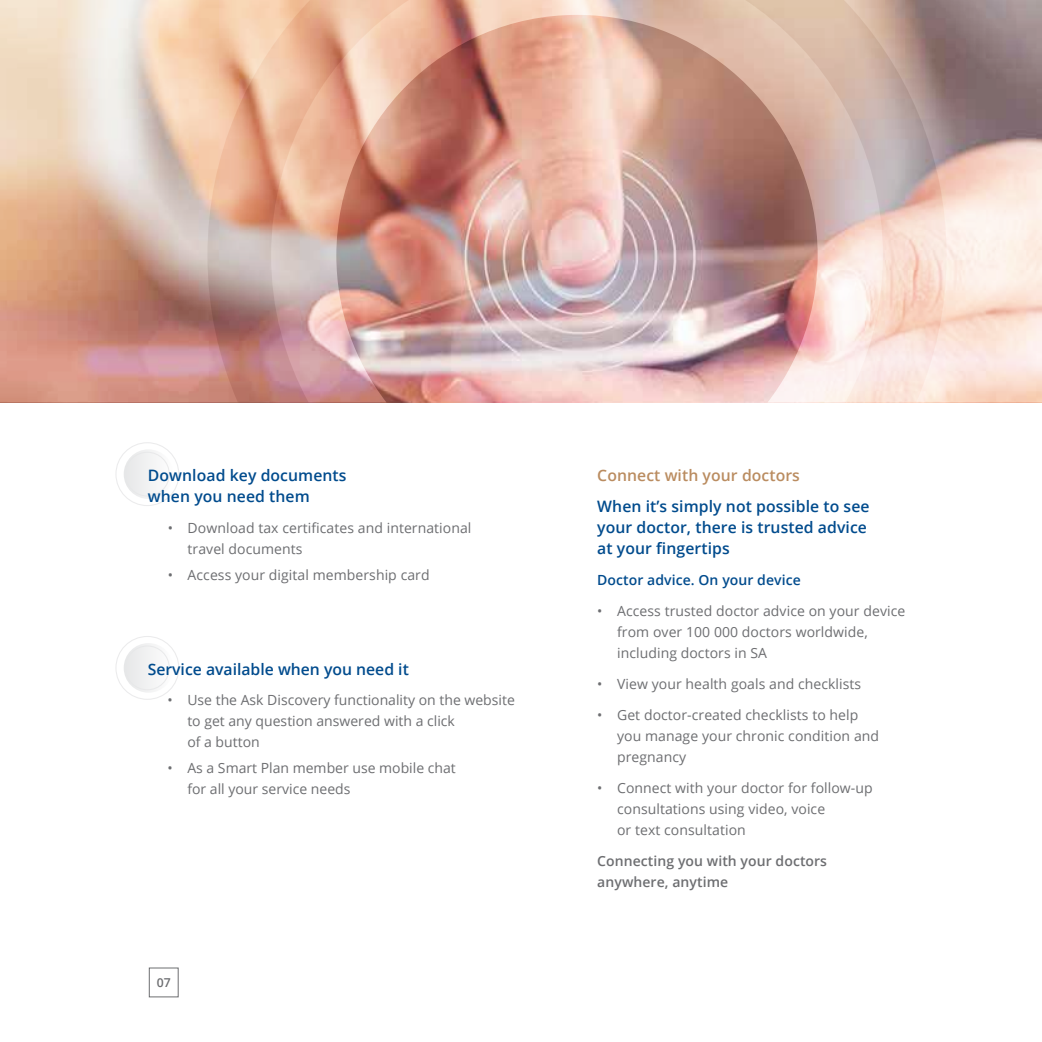
<style>
.page{position:relative;width:1042px;height:1042px;background:#fff}
.page>*{position:absolute;margin:0;border:0;box-sizing:border-box;transform-origin:0 0}
.t1{font:600 15.75px/21px "Open Sans";letter-spacing:.005em;color:#004b8d}
.t2{font:600 15.75px "Open Sans";letter-spacing:.005em;color:#ba8c60}
.t3{font:14px/21px "Open Sans";letter-spacing:.005em;color:#6d6e71}
.t4{font:600 14px/21px "Open Sans";letter-spacing:.005em;color:#6d6e71}
.t5{font:600 14px "Open Sans";letter-spacing:.005em;color:#004b8d}
.t6{font:600 12.25px "Open Sans";color:#6d6e71}
</style>
<div class="page">
<img style="left:0;top:0;width:1042px;height:402px">
<div style="left:124px;top:643px;width:49px;height:50px;background:#f1f1f2;border-radius:50%"></div>
<div style="left:124px;top:449px;width:49px;height:50px;background:#f1f1f2;border-radius:50%"></div>
<img style="left:207px;top:0;width:739px;height:402px">
<div style="left:149px;top:967px;width:30px;height:30px;border:1px solid #6d6e71"></div>
<p class="t1" style="left:148px;top:465px;width:200px">Download key documents when you need them</p>
<p class="t3" style="left:188px;top:517px;width:285px;text-indent:-20px">• Download tax certificates and international travel documents</p>
<p class="t3" style="left:168px;top:564px;width:263px">• Access your digital membership card</p>
<p class="t1" style="left:148px;top:658px;width:263px">Service available when you need it</p>
<p class="t3" style="left:187px;top:689px;width:329px;text-indent:-20px">• Use the Ask Discovery functionality on the website to get any question answered with a click<br>of a button</p>
<p class="t3" style="left:187px;top:757px;width:270px;text-indent:-20px">• As a Smart Plan member use mobile chat for all your service needs</p>
<p class="t6" style="left:157px;top:974px;width:15px">07</p>
<p class="t2" style="left:597px;top:464px;width:204px">Connect with your doctors</p>
<p class="t1" style="left:597px;top:495px;width:274px">When it’s simply not possible to see your doctor, there is trusted advice at your fingertips</p>
<p class="t5" style="left:597px;top:570px;width:205px">Doctor advice. On your device</p>
<p class="t3" style="left:617px;top:600px;width:290px;text-indent:-20px">• Access trusted doctor advice on your device from over 100 000 doctors worldwide, including doctors in SA</p>
<p class="t3" style="left:597px;top:673px;width:265px">• View your health goals and checklists</p>
<p class="t3" style="left:617px;top:703px;width:263px;text-indent:-20px">• Get doctor-created checklists to help you manage your chronic condition and pregnancy</p>
<p class="t3" style="left:617px;top:776px;width:257px;text-indent:-20px">• Connect with your doctor for follow-up consultations using video, voice<br>or text consultation</p>
<p class="t4" style="left:597px;top:849px;width:231px">Connecting you with your doctors anywhere, anytime</p>
</div>
